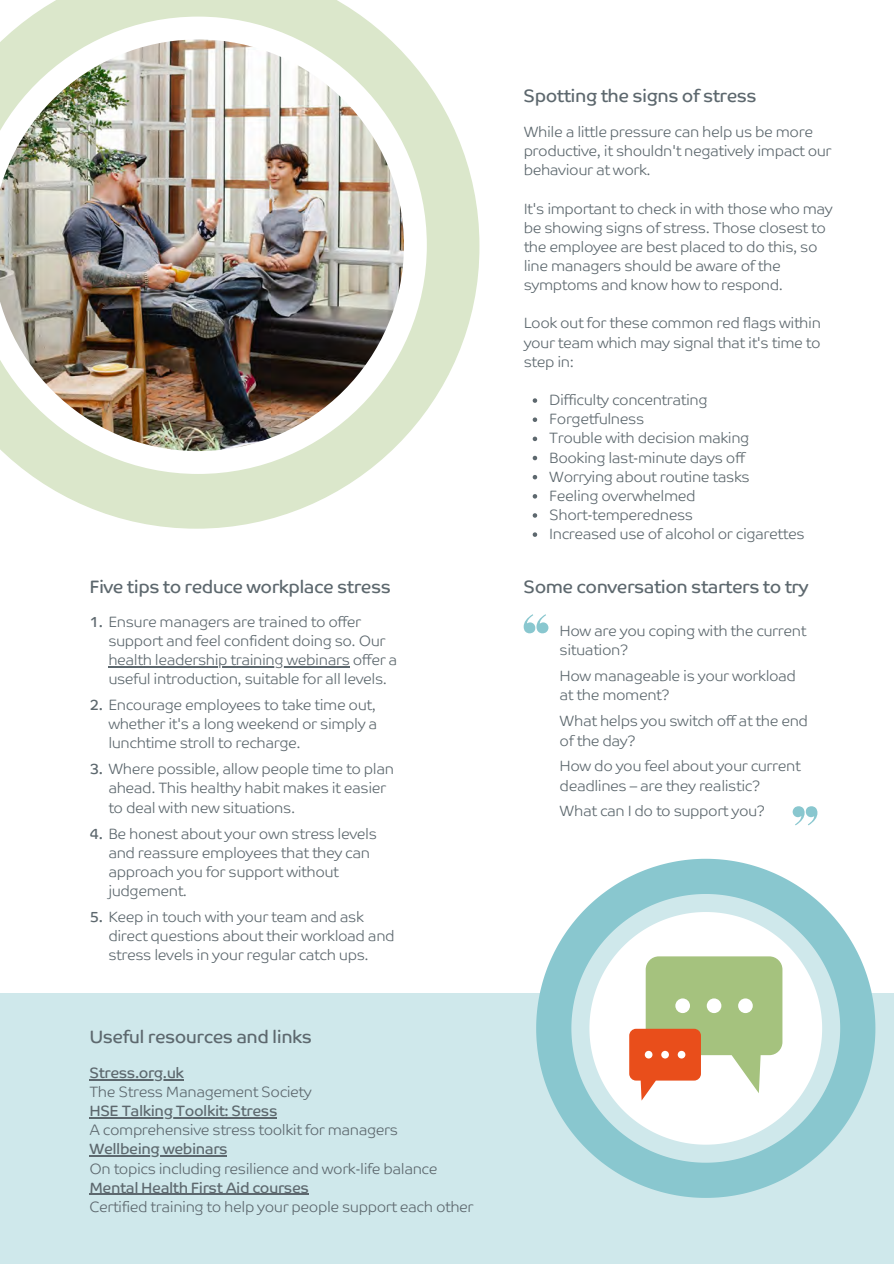
<style>
.page{position:relative;width:894px;height:1264px;background:#fff}
.page>*{position:absolute;margin:0;border:0;box-sizing:border-box;transform-origin:0 0}
.t1{font:18px "Co Text";letter-spacing:-.03em;color:#5d686e}
.t2{font:300 15px/19.2px "Co Text";letter-spacing:-.03em;color:#5d686e}
.t3{font:15px "Co Text";letter-spacing:-.03em;color:#5d686e}
.s1{font-weight:400}
</style>
<div class="page">
<div style="left:0;top:993px;width:893px;height:270px;background:#cfe8eb"></div>
<svg style="left:536px;top:858px;width:339px;height:339px"></svg>
<svg style="left:571px;top:894px;width:268px;height:268px;fill:#89c7cf"></svg>
<svg style="left:589px;top:912px;width:232px;height:232px;fill:#fff"></svg>
<svg style="left:30px;top:0;width:450px;height:528px;fill:#dbe7cb"></svg>
<img style="left:0;top:17px;width:426px;height:457px">
<svg style="left:523px;top:614px;width:25px;height:19px"></svg>
<svg style="left:792px;top:806px;width:25px;height:19px"></svg>
<svg style="left:629px;top:956px;width:153px;height:144px;background:#cabf92"></svg>
<svg style="left:677px;top:1050px;width:8px;height:8px"></svg>
<div style="left:661px;top:1050px;width:7px;height:8px;background:#fff;border-radius:50%"></div>
<svg style="left:644px;top:1050px;width:8px;height:8px"></svg>
<hr style="left:108px;top:666px;width:241px;height:1px;background:#5d686e">
<svg style="left:532px;top:398px;width:5px;height:5px"></svg>
<svg style="left:532px;top:417px;width:5px;height:5px"></svg>
<svg style="left:532px;top:436px;width:5px;height:5px"></svg>
<svg style="left:532px;top:456px;width:5px;height:4px"></svg>
<svg style="left:532px;top:475px;width:5px;height:4px"></svg>
<svg style="left:532px;top:494px;width:5px;height:4px"></svg>
<svg style="left:532px;top:513px;width:5px;height:4px"></svg>
<svg style="left:532px;top:532px;width:5px;height:5px"></svg>
<hr style="left:89px;top:1078px;width:94px;height:2px;background:#5d686e">
<hr style="left:89px;top:1117px;width:188px;height:1px;background:#5d686e">
<hr style="left:89px;top:1155px;width:138px;height:1px;background:#5d686e">
<hr style="left:89px;top:1193px;width:219px;height:1px;background:#5d686e">
<p class="t1" style="left:523px;top:85px;width:235px">Spotting the signs of stress</p>
<p class="t2" style="left:523px;top:122px;width:309px">While a little pressure can help us be more productive, it shouldn't negatively impact our behaviour at work.</p>
<p class="t2" style="left:523px;top:199px;width:310px">It's important to check in with those who may be showing signs of stress. Those closest to the employee are best placed to do this, so line managers should be aware of the symptoms and know how to respond.</p>
<p class="t2" style="left:523px;top:314px;width:299px;text-align:justify">Look out for these common red flags within your team which may signal that it's time to step in:</p>
<p class="t2" style="left:549px;top:390px;width:160px">Difficulty concentrating</p>
<p class="t2" style="left:549px;top:409px;width:96px">Forgetfulness</p>
<p class="t2" style="left:549px;top:428px;width:202px">Trouble with decision making</p>
<p class="t2" style="left:549px;top:447px;width:197px">Booking last-minute days off</p>
<p class="t2" style="left:549px;top:467px;width:202px">Worrying about routine tasks</p>
<p class="t2" style="left:549px;top:486px;width:148px">Feeling overwhelmed</p>
<p class="t2" style="left:549px;top:505px;width:145px">Short-temperedness</p>
<p class="t2" style="left:549px;top:524px;width:257px">Increased use of alcohol or cigarettes</p>
<p class="t1" style="left:89px;top:576px;width:303px">Five tips to reduce workplace stress</p>
<p class="t1" style="left:523px;top:576px;width:286px">Some conversation starters to try</p>
<p class="t2" style="left:108px;top:612px;width:290px;text-indent:-19px"><span class="s1">1.</span> Ensure managers are trained to offer support and feel confident doing so. Our health leadership training webinars offer a useful introduction, suitable for all levels.</p>
<p class="t2" style="left:108px;top:695px;width:270px;text-align:justify;text-indent:-19px"><span class="s1">2.</span> Encourage employees to take time out, whether it's a long weekend or simply a lunchtime stroll to recharge.</p>
<p class="t2" style="left:108px;top:759px;width:287px;text-indent:-19px"><span class="s1">3.</span> Where possible, allow people time to plan ahead. This healthy habit makes it easier to deal with new situations.</p>
<p class="t2" style="left:108px;top:823px;width:270px;text-indent:-19px"><span class="s1">4.</span> Be honest about your own stress levels and reassure employees that they can approach you for support without judgement.</p>
<p class="t2" style="left:108px;top:907px;width:288px;text-indent:-19px"><span class="s1">5.</span> Keep in touch with your team and ask direct questions about their workload and stress levels in your regular catch ups.</p>
<p class="t1" style="left:89px;top:1026px;width:224px">Useful resources and links</p>
<p class="t3" style="left:89px;top:1063px;width:96px">Stress.org.uk</p>
<p class="t2" style="left:89px;top:1082px;width:224px">The Stress Management Society</p>
<p class="t3" style="left:89px;top:1102px;width:189px">HSE Talking Toolkit: Stress</p>
<p class="t2" style="left:89px;top:1120px;width:310px">A comprehensive stress toolkit for managers</p>
<p class="t3" style="left:89px;top:1140px;width:140px">Wellbeing webinars</p>
<p class="t2" style="left:89px;top:1158px;width:349px">On topics including resilience and work-life balance</p>
<p class="t3" style="left:89px;top:1178px;width:221px">Mental Health First Aid courses</p>
<p class="t2" style="left:89px;top:1197px;width:385px">Certified training to help your people support each other</p>
<p class="t2" style="left:559px;top:621px;width:248px">How are you coping with the current situation?</p>
<p class="t2" style="left:559px;top:666px;width:238px">How manageable is your workload at the moment?</p>
<p class="t2" style="left:559px;top:711px;width:250px">What helps you switch off at the end of the day?</p>
<p class="t2" style="left:559px;top:756px;width:243px">How do you feel about your current deadlines – are they realistic?</p>
<p class="t2" style="left:559px;top:801px;width:207px">What can I do to support you?</p>
</div>
